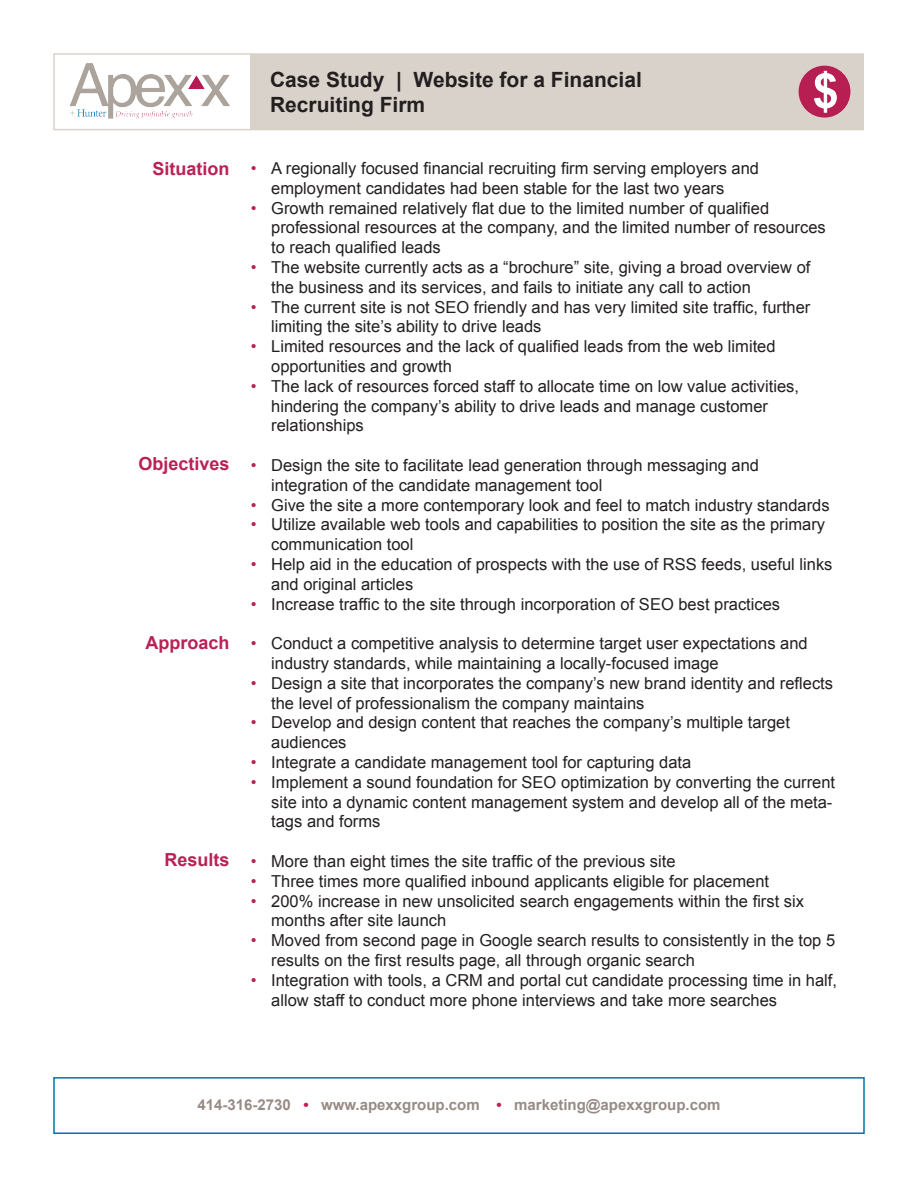
<style>
.page{position:relative;width:918px;height:1188px;background:#fff}
.page>*{position:absolute;margin:0;border:0;box-sizing:border-box;transform-origin:0 0}
.t1{font:700 21px "Arial";color:#231f20}
.t2{font:700 18px "Arial";color:#ba2154}
.t3{font:16.5px/19.8px "Arial";color:#231f20}
.t4{font:700 15px "Arial";color:#978b85}
.s1{color:#ba2154}
</style>
<div class="page">
<div style="left:250px;top:54px;width:614px;height:76px;background:#d9d2ca"></div>
<img style="left:67px;top:63px;width:179px;height:68px">
<div style="left:53px;top:53px;width:811px;height:77px;border:2px solid #d9d2ca"></div>
<div style="left:53px;top:1077px;width:812px;height:57px;border:2px solid #0075a8"></div>
<svg style="left:799px;top:66px;width:52px;height:52px"></svg>
<p class="t2" style="left:153px;top:157px;width:79px">Situation</p>
<p class="t2" style="left:138px;top:452px;width:93px">Objectives</p>
<p class="t2" style="left:145px;top:630px;width:86px">Approach</p>
<p class="t2" style="left:164px;top:848px;width:67px">Results</p>
<p class="t1" style="left:270px;top:66px;width:373px">Case Study | Website for a Financial</p>
<p class="t1" style="left:270px;top:91px;width:157px">Recruiting Firm</p>
<p class="t3" style="left:271px;top:158px;width:489px;text-indent:-20px"><span class="s1">•</span> A regionally focused financial recruiting firm serving employers and employment candidates had been stable for the last two years</p>
<p class="t3" style="left:271px;top:198px;width:556px;text-indent:-20px"><span class="s1">•</span> Growth remained relatively flat due to the limited number of qualified professional resources at the company, and the limited number of resources to reach qualified leads</p>
<p class="t3" style="left:271px;top:257px;width:541px;text-indent:-20px"><span class="s1">•</span> The website currently acts as a “brochure” site, giving a broad overview of the business and its services, and fails to initiate any call to action</p>
<p class="t3" style="left:271px;top:297px;width:541px;text-indent:-20px"><span class="s1">•</span> The current site is not SEO friendly and has very limited site traffic, further limiting the site’s ability to drive leads</p>
<p class="t3" style="left:271px;top:337px;width:506px;text-indent:-20px"><span class="s1">•</span> Limited resources and the lack of qualified leads from the web limited opportunities and growth</p>
<p class="t3" style="left:271px;top:376px;width:529px;text-indent:-20px"><span class="s1">•</span> The lack of resources forced staff to allocate time on low value activities, hindering the company’s ability to drive leads and manage customer relationships</p>
<p class="t3" style="left:271px;top:455px;width:489px;text-indent:-20px"><span class="s1">•</span> Design the site to facilitate lead generation through messaging and integration of the candidate management tool</p>
<p class="t3" style="left:251px;top:495px;width:580px"><span class="s1">•</span> Give the site a more contemporary look and feel to match industry standards</p>
<p class="t3" style="left:271px;top:515px;width:555px;text-indent:-20px"><span class="s1">•</span> Utilize available web tools and capabilities to position the site as the primary communication tool</p>
<p class="t3" style="left:271px;top:554px;width:563px;text-indent:-20px"><span class="s1">•</span> Help aid in the education of prospects with the use of RSS feeds, useful links and original articles</p>
<p class="t3" style="left:251px;top:594px;width:531px"><span class="s1">•</span> Increase traffic to the site through incorporation of SEO best practices</p>
<p class="t3" style="left:271px;top:634px;width:538px;text-indent:-20px"><span class="s1">•</span> Conduct a competitive analysis to determine target user expectations and industry standards, while maintaining a locally-focused image</p>
<p class="t3" style="left:271px;top:673px;width:563px;text-indent:-20px"><span class="s1">•</span> Design a site that incorporates the company’s new brand identity and reflects the level of professionalism the company maintains</p>
<p class="t3" style="left:271px;top:713px;width:520px;text-indent:-20px"><span class="s1">•</span> Develop and design content that reaches the company’s multiple target audiences</p>
<p class="t3" style="left:251px;top:752px;width:442px"><span class="s1">•</span> Integrate a candidate management tool for capturing data</p>
<p class="t3" style="left:271px;top:772px;width:566px;text-indent:-20px"><span class="s1">•</span> Implement a sound foundation for SEO optimization by converting the current site into a dynamic content management system and develop all of the meta&shy;tags and forms</p>
<p class="t3" style="left:251px;top:851px;width:426px"><span class="s1">•</span> More than eight times the site traffic of the previous site</p>
<p class="t3" style="left:251px;top:871px;width:520px"><span class="s1">•</span> Three times more qualified inbound applicants eligible for placement</p>
<p class="t3" style="left:271px;top:891px;width:534px;text-indent:-20px"><span class="s1">•</span> 200% increase in new unsolicited search engagements within the first six months after site launch</p>
<p class="t3" style="left:271px;top:931px;width:566px;text-indent:-20px"><span class="s1">•</span> Moved from second page in Google search results to consistently in the top 5 results on the first results page, all through organic search</p>
<p class="t3" style="left:271px;top:970px;width:567px;text-indent:-20px"><span class="s1">•</span> Integration with tools, a CRM and portal cut candidate processing time in half, allow staff to conduct more phone interviews and take more searches</p>
<p class="t4" style="left:197px;top:1094px;width:525px">414-316-2730 <span class="s1">•</span> www.apexxgroup.com <span class="s1">•</span> marketing@apexxgroup.com</p>
</div>
